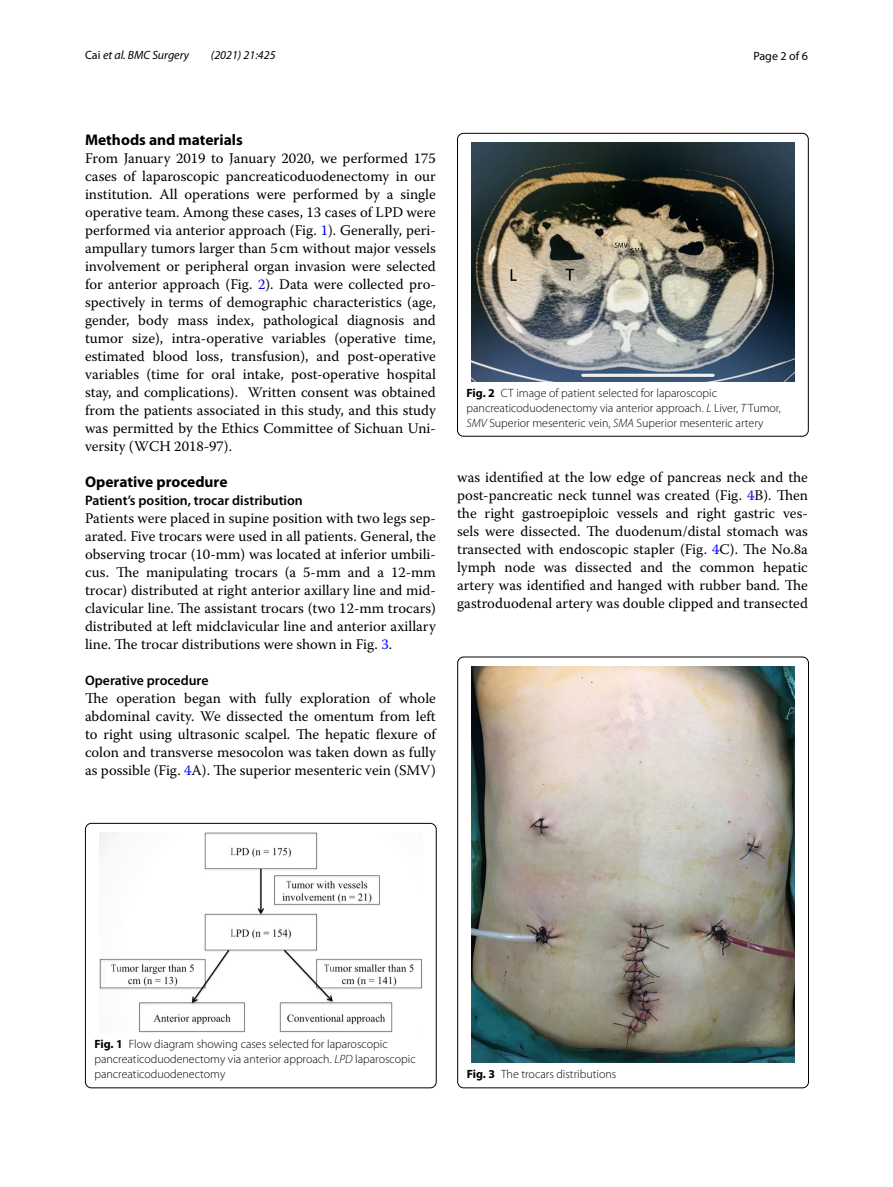
<style>
.page{position:relative;width:893px;height:1187px;background:#fff}
.page>*{position:absolute;margin:0;border:0;box-sizing:border-box;transform-origin:0 0}
.t1{font:700 15.45px "Myriad Pro";color:#000}
.t2{font:14.7px/18px "Warnock Pro";color:#000;text-align:justify}
.t3{font:600 13.8px "Myriad Pro";color:#000}
.t4{font:300 12px/15px "Myriad Pro";color:#000}
.t5{font:italic 12px "Myriad Pro";color:#000}
.t6{font:12px "Myriad Pro";color:#000}
.s1{font-style:normal}
.s2{color:#00f}
.s3{font-weight:700}
.s4{font-style:italic}
</style>
<div class="page">
<img style="left:99px;top:832px;width:323px;height:200px">
<div style="left:85px;top:823px;width:351px;height:264px;border:1px solid #000;border-radius:6px"></div>
<img style="left:471px;top:142px;width:323px;height:239px">
<div style="left:457px;top:133px;width:351px;height:303px;border:1px solid #000;border-radius:6px"></div>
<img style="left:471px;top:666px;width:324px;height:396px">
<div style="left:457px;top:656px;width:352px;height:431px;border:1px solid #000;border-radius:6px"></div>
<p class="t5" style="left:85px;top:48px;width:106px"><span class="s1">Cai</span> et al. BMC Surgery</p>
<p class="t5" style="left:211px;top:48px;width:66px">(2021) 21:425</p>
<p class="t6" style="left:753px;top:48px;width:56px">Page 2 of 6</p>
<p class="t1" style="left:85px;top:129px;width:159px">Methods and materials</p>
<p class="t2" style="left:85px;top:148px;width:352px">From January 2019 to January 2020, we performed 175 cases of laparoscopic pancreaticoduodenectomy in our institution. All operations were performed by a single operative team. Among these cases, 13 cases of LPD were performed via anterior approach (Fig. <span class="s2">1</span>). Generally, peri&shy;ampullary tumors larger than 5cm without major vessels involvement or peripheral organ invasion were selected for anterior approach (Fig. <span class="s2">2</span>). Data were collected pro&shy;spectively in terms of demographic characteristics (age, gender, body mass index, pathological diagnosis and tumor size), intra-operative variables (operative time, estimated blood loss, transfusion), and post-operative variables (time for oral intake, post-operative hospital stay, and complications). Written consent was obtained from the patients associated in this study, and this study was permitted by the Ethics Committee of Sichuan Uni&shy;versity (WCH 2018-97).</p>
<p class="t1" style="left:85px;top:471px;width:144px">Operative procedure</p>
<p class="t3" style="left:85px;top:491px;width:219px">Patient’s position, trocar distribution</p>
<p class="t2" style="left:85px;top:508px;width:352px">Patients were placed in supine position with two legs sep&shy;arated. Five trocars were used in all patients. General, the observing trocar (10-mm) was located at inferior umbili&shy;cus. The manipulating trocars (a 5-mm and a 12-mm trocar) distributed at right anterior axillary line and mid&shy;clavicular line. The assistant trocars (two 12-mm trocars) distributed at left midclavicular line and anterior axillary line. The trocar distributions were shown in Fig. <span class="s2">3</span>.</p>
<p class="t3" style="left:85px;top:671px;width:125px">Operative procedure</p>
<p class="t2" style="left:85px;top:688px;width:352px">The operation began with fully exploration of whole abdominal cavity. We dissected the omentum from left to right using ultrasonic scalpel. The hepatic flexure of colon and transverse mesocolon was taken down as fully as possible (Fig. <span class="s2">4</span>A). The superior mesenteric vein (SMV)</p>
<p class="t4" style="left:466px;top:385px;width:316px"><span class="s3">Fig. 2</span> CT image of patient selected for laparoscopic pancreaticoduodenectomy via anterior approach. <span class="s4">L</span> Liver, <span class="s4">T</span> Tumor,<br><span class="s4">SMV</span> Superior mesenteric vein, <span class="s4">SMA</span> Superior mesenteric artery</p>
<p class="t2" style="left:457px;top:467px;width:352px">was identified at the low edge of pancreas neck and the post-pancreatic neck tunnel was created (Fig. <span class="s2">4</span>B). Then the right gastroepiploic vessels and right gastric ves&shy;sels were dissected. The duodenum/distal stomach was transected with endoscopic stapler (Fig. <span class="s2">4</span>C). The No.8a lymph node was dissected and the common hepatic artery was identified and hanged with rubber band. The gastroduodenal artery was double clipped and transected</p>
<p class="t4" style="left:94px;top:1036px;width:323px"><span class="s3">Fig. 1</span> Flow diagram showing cases selected for laparoscopic pancreaticoduodenectomy via anterior approach. <span class="s4">LPD</span> laparoscopic pancreaticoduodenectomy</p>
<p class="t4" style="left:467px;top:1066px;width:151px"><span class="s3">Fig. 3</span> The trocars distributions</p>
</div>
